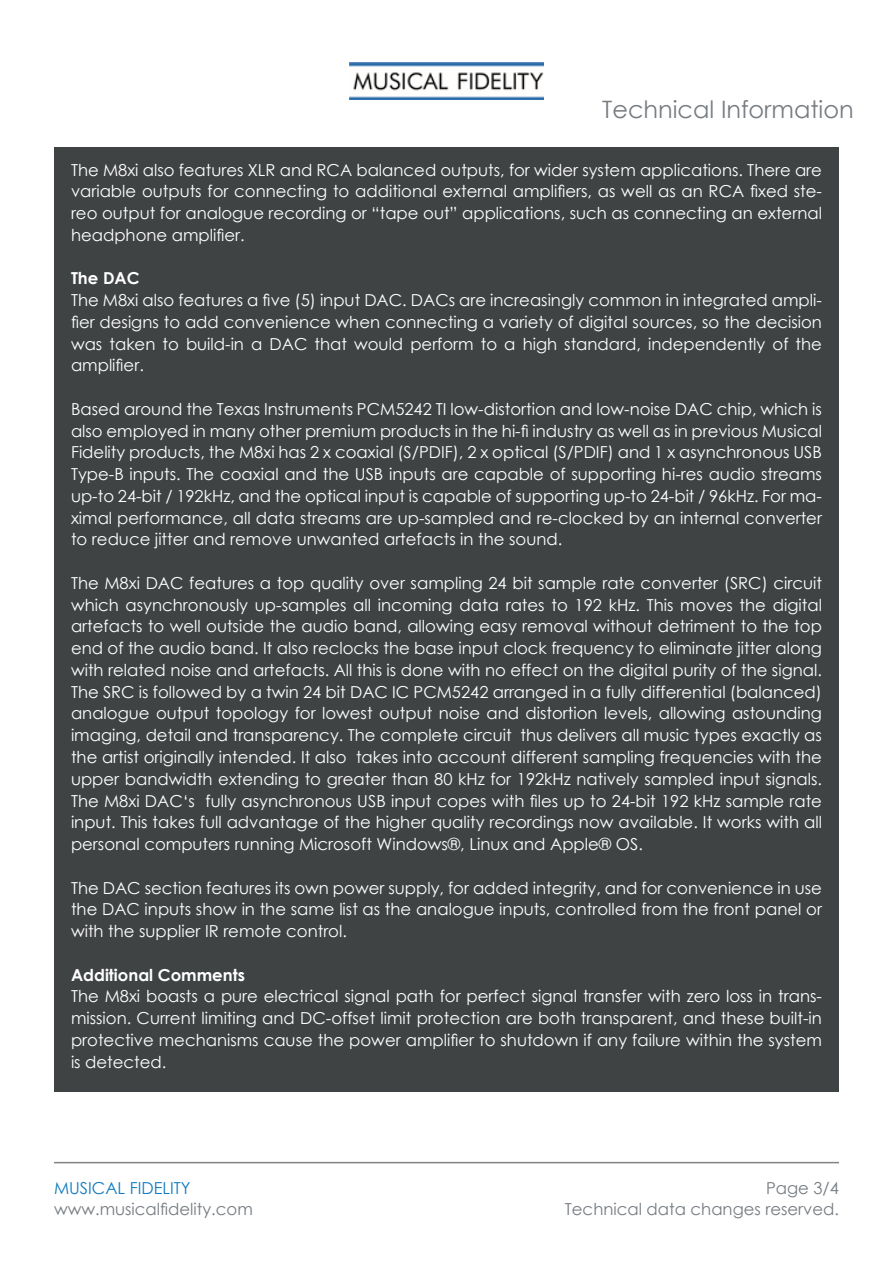
<style>
.page{position:relative;width:893px;height:1263px;background:#fff}
.page>*{position:absolute;margin:0;border:0;box-sizing:border-box;transform-origin:0 0}
.t1{font:24px "Century Gothic";color:#767c81}
.t2{font:16.5px/21.8px "Century Gothic";color:#fff;text-align:justify}
.t3{font:16.5px/21px "Century Gothic";color:#767c81;text-align:right}
.t4{font:700 16.5px "Century Gothic";color:#fff}
.t5{font:16.5px "Century Gothic";color:#107bc1}
</style>
<div class="page">
<hr style="left:54px;top:1162px;width:785px;height:1px;background:#818386">
<img style="left:350px;top:63px;width:193px;height:37px">
<div style="left:54px;top:147px;width:785px;height:945px;background:#404344"></div>
<h1 class="t1" style="left:602px;top:92px;width:253px">Technical Information</h1>
<p class="t2" style="left:71px;top:159px;width:752px">The M8xi also features XLR and RCA balanced outputs, for wider system applications. There are variable outputs for connecting to additional external amplifiers, as well as an RCA fixed ste&shy;reo output for analogue recording or “tape out” applications, such as connecting an external headphone amplifier.</p>
<p class="t4" style="left:71px;top:266px;width:70px">The DAC</p>
<p class="t2" style="left:71px;top:289px;width:752px">The M8xi also features a five (5) input DAC. DACs are increasingly common in integrated ampli&shy;fier designs to add convenience when connecting a variety of digital sources, so the decision was taken to build-in a DAC that would perform to a high standard, independently of the amplifier.</p>
<p class="t2" style="left:71px;top:398px;width:752px">Based around the Texas Instruments PCM5242 TI low-distortion and low-noise DAC chip, which is also employed in many other premium products in the hi-fi industry as well as in previous Musical Fidelity products, the M8xi has 2 x coaxial (S/PDIF), 2 x optical (S/PDIF) and 1 x asynchronous USB Type-B inputs. The coaxial and the USB inputs are capable of supporting hi-res audio streams up-to 24-bit / 192kHz, and the optical input is capable of supporting up-to 24-bit / 96kHz. For ma&shy;ximal performance, all data streams are up-sampled and re-clocked by an internal converter to reduce jitter and remove unwanted artefacts in the sound.</p>
<p class="t2" style="left:71px;top:572px;width:752px">The M8xi DAC features a top quality over sampling 24 bit sample rate converter (SRC) circuit which asynchronously up-samples all incoming data rates to 192 kHz. This moves the digital artefacts to well outside the audio band, allowing easy removal without detriment to the top end of the audio band. It also reclocks the base input clock frequency to eliminate jitter along with related noise and artefacts. All this is done with no effect on the digital purity of the signal.<br>The SRC is followed by a twin 24 bit DAC IC PCM5242 arranged in a fully differential (balanced) analogue output topology for lowest output noise and distortion levels, allowing astounding imaging, detail and transparency. The complete circuit thus delivers all music types exactly as the artist originally intended. It also takes into account different sampling frequencies with the upper bandwidth extending to greater than 80 kHz for 192kHz natively sampled input signals.<br>The M8xi DAC‘s fully asynchronous USB input copes with files up to 24-bit 192 kHz sample rate input. This takes full advantage of the higher quality recordings now available. It works with all personal computers running Microsoft Windows®, Linux and Apple® OS.</p>
<p class="t2" style="left:71px;top:876px;width:752px">The DAC section features its own power supply, for added integrity, and for convenience in use the DAC inputs show in the same list as the analogue inputs, controlled from the front panel or with the supplier IR remote control.</p>
<p class="t4" style="left:71px;top:962px;width:175px">Additional Comments</p>
<p class="t2" style="left:71px;top:985px;width:752px">The M8xi boasts a pure electrical signal path for perfect signal transfer with zero loss in trans&shy;mission. Current limiting and DC-offset limit protection are both transparent, and these built-in protective mechanisms cause the power amplifier to shutdown if any failure within the system is detected.</p>
<p class="t2" style="left:195px;top:767px;width:108px">Simon Quarry</p>
<p class="t2" style="left:130px;top:787px;width:238px">Technical Director &amp; Designer</p>
<p class="t2" style="left:566px;top:767px;width:155px">Heinz Lichtenegger</p>
<p class="t2" style="left:515px;top:787px;width:256px">President &amp; CEO Musical Fidelity</p>
<p class="t5" style="left:54px;top:1176px;width:138px">MUSICAL FIDELITY</p>
<p class="t3" style="left:54px;top:1198px;width:200px">www.musicalfidelity.com</p>
<p class="t3" style="left:565px;top:1177px;width:276px">Page 3/4<br>Technical data changes reserved.</p>
</div>
